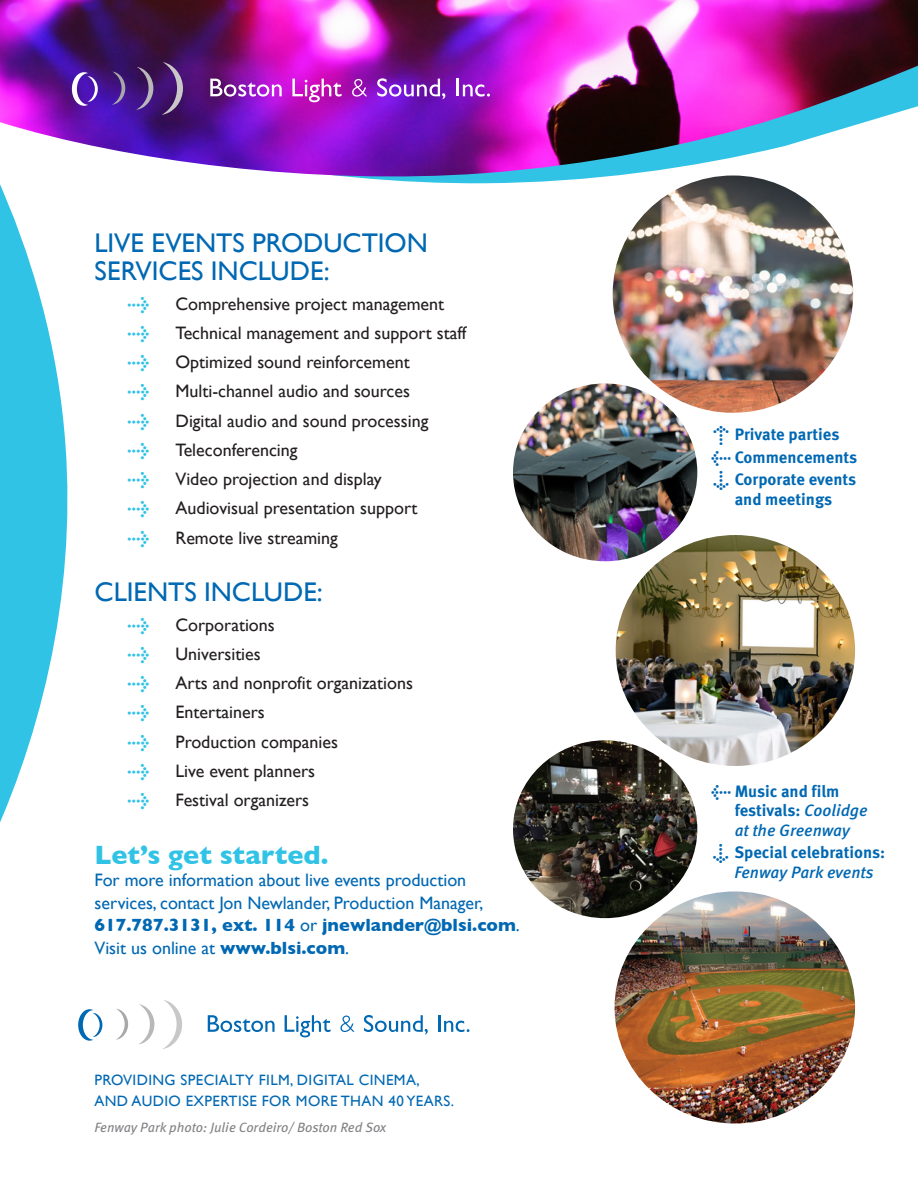
<style>
.page{position:relative;width:918px;height:1188px;background:#fff}
.page>*{position:absolute;margin:0;border:0;box-sizing:border-box;transform-origin:0 0}
.Intro_blue{font:27px/28.5px "Gill Sans";color:#0168b3}
.Intro_blue-2{font:700 27px "Gill Sans";color:#31c3e6}
.Intro_blue-3{font:18px "Gill Sans";color:#231f20}
.Intro_blue-4{font:18px/22.5px "Gill Sans";color:#0168b3}
.Intro_blue-5{font:700 16.5px/19.5px "Meta OT";color:#0168b3}
.t1{font:15px/21.6px "Gill Sans";letter-spacing:.025em;color:#0168b3}
.t2{font:italic 13.5px "Meta OT";letter-spacing:-.005em;color:#808285}
.s1{font-family:"Meta OT";font-weight:700;color:#31c3e6}
.s2{font-weight:700}
.s3{font-weight:500;font-style:italic}
</style>
<div class="page">
<svg style="left:0;top:185px;width:68px;height:637px"></svg>
<svg style="left:0;top:178px;width:590px;height:7px"></svg>
<img style="left:0;top:0;width:918px;height:178px">
<svg style="left:72px;top:72px;width:26px;height:34px"></svg>
<svg style="left:162px;top:62px;width:21px;height:53px"></svg>
<svg style="left:136px;top:67px;width:17px;height:43px"></svg>
<svg style="left:112px;top:72px;width:13px;height:33px"></svg>
<svg style="left:210px;top:79px;width:72px;height:18px"></svg>
<svg style="left:292px;top:79px;width:50px;height:23px"></svg>
<svg style="left:352px;top:79px;width:15px;height:18px"></svg>
<svg style="left:377px;top:78px;width:68px;height:21px"></svg>
<svg style="left:457px;top:79px;width:33px;height:18px"></svg>
<svg style="left:78px;top:1009px;width:24px;height:32px"></svg>
<svg style="left:163px;top:1000px;width:19px;height:49px"></svg>
<svg style="left:139px;top:1004px;width:15px;height:40px"></svg>
<svg style="left:116px;top:1009px;width:12px;height:31px"></svg>
<svg style="left:208px;top:1015px;width:67px;height:17px"></svg>
<svg style="left:285px;top:1015px;width:46px;height:22px"></svg>
<svg style="left:340px;top:1016px;width:15px;height:16px"></svg>
<svg style="left:364px;top:1015px;width:64px;height:20px"></svg>
<hr style="left:438px;top:1015px;width:3px;height:17px;background:#0168b3">
<svg style="left:444px;top:1021px;width:25px;height:11px"></svg>
<img style="left:613px;top:176px;width:240px;height:237px">
<img style="left:616px;top:535px;width:239px;height:231px">
<img style="left:615px;top:891px;width:240px;height:233px">
<img style="left:513px;top:740px;width:184px;height:178px">
<img style="left:513px;top:383px;width:184px;height:178px">
<p class="Intro_blue" style="left:94px;top:228px;width:335px">LIVE EVENTS PRODUCTION<br>SERVICES INCLUDE:</p>
<p class="Intro_blue-3" style="left:128px;top:293px;width:318px"><span class="s1">→</span> Comprehensive project management</p>
<p class="Intro_blue-3" style="left:128px;top:322px;width:340px"><span class="s1">→</span> Technical management and support staff</p>
<p class="Intro_blue-3" style="left:128px;top:352px;width:284px"><span class="s1">→</span> Optimized sound reinforcement</p>
<p class="Intro_blue-3" style="left:128px;top:381px;width:284px"><span class="s1">→</span> Multi-channel audio and sources</p>
<p class="Intro_blue-3" style="left:128px;top:410px;width:302px"><span class="s1">→</span> Digital audio and sound processing</p>
<p class="Intro_blue-3" style="left:128px;top:439px;width:172px"><span class="s1">→</span> Teleconferencing</p>
<p class="Intro_blue-3" style="left:128px;top:469px;width:256px"><span class="s1">→</span> Video projection and display</p>
<p class="Intro_blue-3" style="left:128px;top:498px;width:292px"><span class="s1">→</span> Audiovisual presentation support</p>
<p class="Intro_blue-3" style="left:128px;top:527px;width:212px"><span class="s1">→</span> Remote live streaming</p>
<p class="Intro_blue" style="left:94px;top:578px;width:230px">CLIENTS INCLUDE:</p>
<p class="Intro_blue-3" style="left:128px;top:614px;width:149px"><span class="s1">→</span> Corporations</p>
<p class="Intro_blue-3" style="left:128px;top:643px;width:135px"><span class="s1">→</span> Universities</p>
<p class="Intro_blue-3" style="left:128px;top:672px;width:287px"><span class="s1">→</span> Arts and nonprofit organizations</p>
<p class="Intro_blue-3" style="left:128px;top:702px;width:139px"><span class="s1">→</span> Entertainers</p>
<p class="Intro_blue-3" style="left:128px;top:731px;width:212px"><span class="s1">→</span> Production companies</p>
<p class="Intro_blue-3" style="left:128px;top:760px;width:189px"><span class="s1">→</span> Live event planners</p>
<p class="Intro_blue-3" style="left:128px;top:789px;width:183px"><span class="s1">→</span> Festival organizers</p>
<p class="Intro_blue-2" style="left:94px;top:833px;width:235px">Let’s get started.</p>
<p class="Intro_blue-4" style="left:94px;top:869px;width:427px">For more information about live events production services, contact Jon Newlander, Production Manager, <span class="s2">617.787.3131, ext. 114</span> or <span class="s2">jnewlander@blsi.com</span>.<br>Visit us online at <span class="s2">www.blsi.com</span>.</p>
<p class="t1" style="left:94px;top:1069px;width:361px">PROVIDING SPECIALTY FILM, DIGITAL CINEMA,<br>AND AUDIO EXPERTISE FOR MORE THAN 40 YEARS.</p>
<p class="t2" style="left:94px;top:1119px;width:293px">Fenway Park photo: Julie Cordeiro/ Boston Red Sox</p>
<p class="Intro_blue-5" style="left:711px;top:423px;width:148px;line-height:22.5px">↑ Private parties ← Commencements ↓ Corporate events</p>
<p class="Intro_blue-5" style="left:735px;top:489px;width:99px">and meetings</p>
<p class="Intro_blue-5" style="left:735px;top:781px;width:135px;text-indent:-24px">← Music and film festivals: <span class="s3">Coolidge at the Greenway</span></p>
<p class="Intro_blue-5" style="left:734px;top:843px;width:152px;text-indent:-23px">↓ Special celebrations:<br><span class="s3">Fenway Park events</span></p>
</div>
